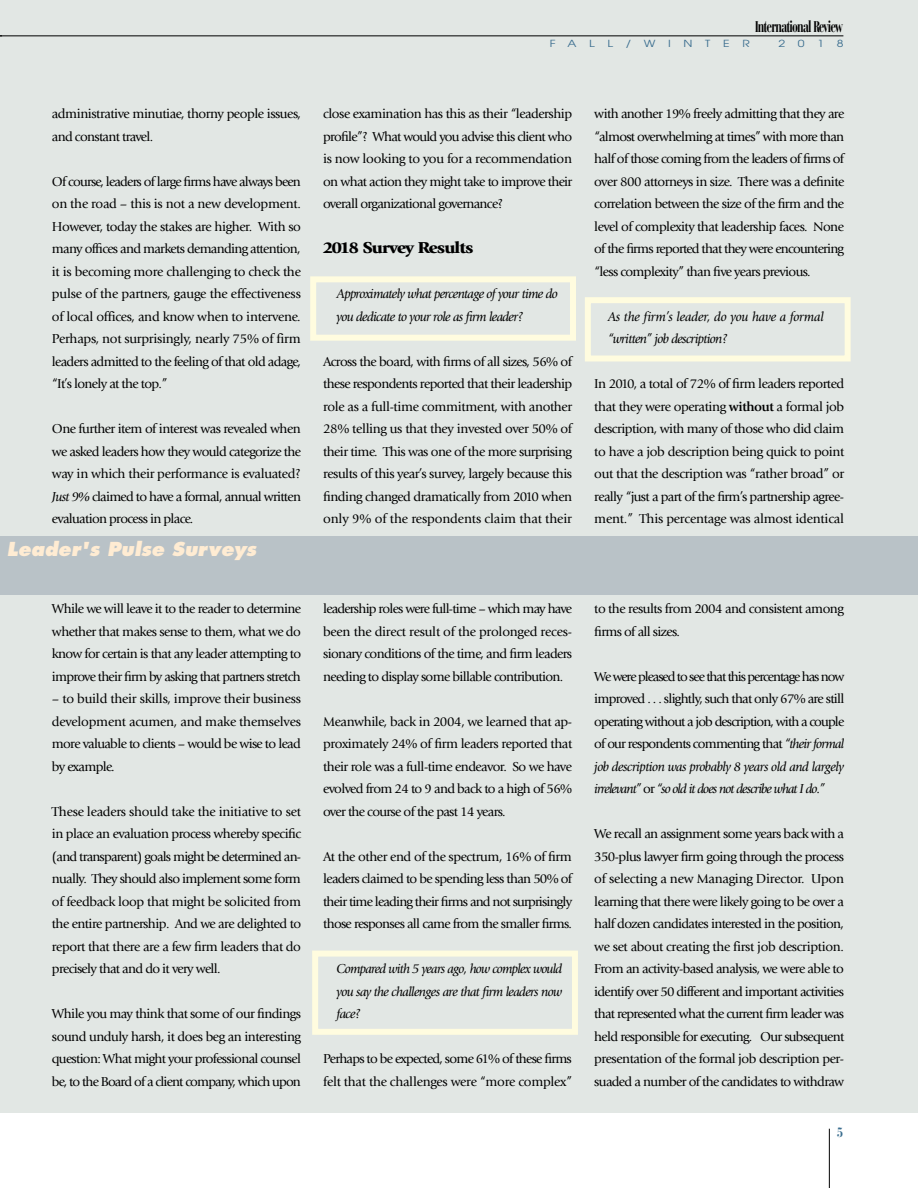
<style>
.page{position:relative;width:918px;height:1188px;background:#fff}
.page>*{position:absolute;margin:0;border:0;box-sizing:border-box;transform-origin:0 0}
.t1{font:italic 800 18.75px "Futura";color:#ffecd3}
.t2{font:700 condensed 16.5px "Bauer Bodoni";letter-spacing:-.065em;color:#000;scale:.75 1}
.t3{font:900 16.5px "Giovanni";letter-spacing:-.05em;color:#000;scale:1.1 1}
.t4{font:13.5px/22.5px "Giovanni";letter-spacing:-.05em;color:#000;text-align:justify}
.t5{font:italic 13.5px/22.5px "Giovanni";letter-spacing:-.05em;color:#000}
.t6{font:13.5px/22.5px "Giovanni";letter-spacing:-.02em;color:#000}
.t7{font:italic 13.5px/22.5px "Giovanni";letter-spacing:-.02em;color:#000}
.t8{font:700 condensed 13.5px "Bauer Bodoni";color:#3b6e8f}
.t9{font:9.75px "Avant Garde";color:#3b6e8f;scale:1.25 1}
.s1{font-size:15.45px}
.s2{font-style:italic}
.s3{font-weight:700}
</style>
<div class="page">
<div style="left:0;top:0;width:918px;height:1112px;background:#e2e7e4"></div>
<div style="left:0;top:536px;width:918px;height:59px;background:#b9c2c7"></div>
<hr style="left:2px;top:36px;width:841px;height:1px;background:#000">
<hr style="left:829px;top:1129px;width:1px;height:59px;background:#000">
<div style="left:310px;top:276px;width:266px;height:65px;border:6px solid #fffcdf"></div>
<div style="left:585px;top:297px;width:266px;height:65px;border:6px solid #fffcdf"></div>
<div style="left:312px;top:951px;width:266px;height:84px;border:6px solid #fffcdf"></div>
<p class="t2" style="left:755px;top:16px;width:119px"><span class="s1">I</span>nternational <span class="s1">R</span>eview</p>
<p class="t9" style="left:550px;top:37px;width:23px">F A</p>
<p class="t9" style="left:589px;top:37px;width:6px">L</p>
<p class="t9" style="left:607px;top:37px;width:6px">L</p>
<p class="t9" style="left:626px;top:37px;width:6px">/</p>
<p class="t9" style="left:644px;top:37px;width:11px">W</p>
<p class="t9" style="left:668px;top:37px;width:4px">I</p>
<p class="t9" style="left:684px;top:37px;width:9px">N</p>
<p class="t9" style="left:705px;top:37px;width:6px">T</p>
<p class="t9" style="left:723px;top:37px;width:7px">E</p>
<p class="t9" style="left:742px;top:37px;width:7px">R</p>
<p class="t9" style="left:779px;top:37px;width:7px">2</p>
<p class="t9" style="left:798px;top:37px;width:7px">0</p>
<p class="t9" style="left:817px;top:37px;width:7px">1</p>
<p class="t9" style="left:837px;top:37px;width:7px">8</p>
<p class="t4" style="left:52px;top:103px;width:251px">administrative minutiae, thorny people issues, and constant travel.</p>
<p class="t4" style="left:52px;top:170px;width:251px">Of course, leaders of large firms have always been on the road – this is not a new development.<br>However, today the stakes are higher. With so many offices and markets demanding attention, it is becoming more challenging to check the pulse of the partners, gauge the effectiveness of local offices, and know when to intervene.<br>Perhaps, not surprisingly, nearly 75% of firm leaders admitted to the feeling of that old adage, “It’s lonely at the top.”</p>
<p class="t4" style="left:52px;top:418px;width:251px">One further item of interest was revealed when we asked leaders how they would categorize the way in which their performance is evaluated?<br><span class="s2">Just 9%</span> claimed to have a formal, annual written evaluation process in place.</p>
<h1 class="t1" style="left:7px;top:537px;width:251px">Leader's Pulse Surveys</h1>
<p class="t4" style="left:52px;top:598px;width:251px">While we will leave it to the reader to determine whether that makes sense to them, what we do know for certain is that any leader attempting to improve their firm by asking that partners stretch</p>
<p class="t4" style="left:52px;top:688px;width:251px">– to build their skills, improve their business development acumen, and make themselves more valuable to clients – would be wise to lead by example.</p>
<p class="t4" style="left:52px;top:800px;width:251px">These leaders should take the initiative to set in place an evaluation process whereby specific (and transparent) goals might be determined an&shy;nually. They should also implement some form of feedback loop that might be solicited from the entire partnership. And we are delighted to report that there are a few firm leaders that do precisely that and do it very well.</p>
<p class="t4" style="left:52px;top:1003px;width:251px">While you may think that some of our findings sound unduly harsh, it does beg an interesting question: What might your professional counsel be, to the Board of a client company, which upon</p>
<p class="t4" style="left:323px;top:103px;width:251px">close examination has this as their “leadership profile”? What would you advise this client who is now looking to you for a recommendation on what action they might take to improve their overall organizational governance?</p>
<p class="t3" style="left:323px;top:238px;width:138px">2018 Survey Results</p>
<p class="t5" style="left:337px;top:283px;width:223px">Approximately what percentage of your time do you dedicate to your role as firm leader?</p>
<p class="t4" style="left:323px;top:350px;width:251px">Across the board, with firms of all sizes, 56% of these respondents reported that their leadership role as a full-time commitment, with another 28% telling us that they invested over 50% of their time. This was one of the more surprising results of this year’s survey, largely because this finding changed dramatically from 2010 when only 9% of the respondents claim that their</p>
<p class="t4" style="left:594px;top:103px;width:252px">with another 19% freely admitting that they are “almost overwhelming at times” with more than half of those coming from the leaders of firms of over 800 attorneys in size. There was a definite correlation between the size of the firm and the level of complexity that leadership faces. None of the firms reported that they were encountering “less complexity” than five years previous.</p>
<p class="t7" style="left:608px;top:305px;width:218px">As the firm’s leader, do you have a formal “written” job description?</p>
<p class="t4" style="left:594px;top:373px;width:252px">In 2010, a total of 72% of firm leaders reported that they were operating <span class="s3">without</span> a formal job description, with many of those who did claim to have a job description being quick to point out that the description was “rather broad” or really “just a part of the firm’s partnership agree&shy;ment.” This percentage was almost identical</p>
<p class="t4" style="left:323px;top:598px;width:251px">leadership roles were full-time – which may have been the direct result of the prolonged reces&shy;sionary conditions of the time, and firm leaders needing to display some billable contribution.</p>
<p class="t4" style="left:323px;top:710px;width:251px">Meanwhile, back in 2004, we learned that ap&shy;proximately 24% of firm leaders reported that their role was a full-time endeavor. So we have evolved from 24 to 9 and back to a high of 56% over the course of the past 14 years.</p>
<p class="t4" style="left:323px;top:845px;width:251px">At the other end of the spectrum, 16% of firm leaders claimed to be spending less than 50% of their time leading their firms and not surprisingly those responses all came from the smaller firms.</p>
<p class="t5" style="left:337px;top:958px;width:227px;text-align:justify">Compared with 5 years ago, how complex would you say the challenges are that firm leaders now face?</p>
<p class="t6" style="left:323px;top:1048px;width:251px">Perhaps to be expected, some 61% of these firms felt that the challenges were “more complex”</p>
<p class="t4" style="left:594px;top:598px;width:251px">to the results from 2004 and consistent among firms of all sizes.</p>
<p class="t4" style="left:594px;top:665px;width:252px">We were pleased to see that this percentage has now improved . . . slightly, such that only 67% are still operating without a job description, with a couple of our respondents commenting that <span class="s2">“their formal job description was probably 8 years old and largely irrelevant”</span> or <span class="s2">“so old it does not describe what I do.”</span></p>
<p class="t4" style="left:594px;top:823px;width:252px">We recall an assignment some years back with a 350-plus lawyer firm going through the process of selecting a new Managing Director. Upon learning that there were likely going to be over a half dozen candidates interested in the position, we set about creating the first job description.<br>From an activity-based analysis, we were able to identify over 50 different and important activities that represented what the current firm leader was held responsible for executing. Our subsequent presentation of the formal job description per&shy;suaded a number of the candidates to withdraw</p>
<p class="t8" style="left:837px;top:1124px;width:8px">5</p>
</div>
